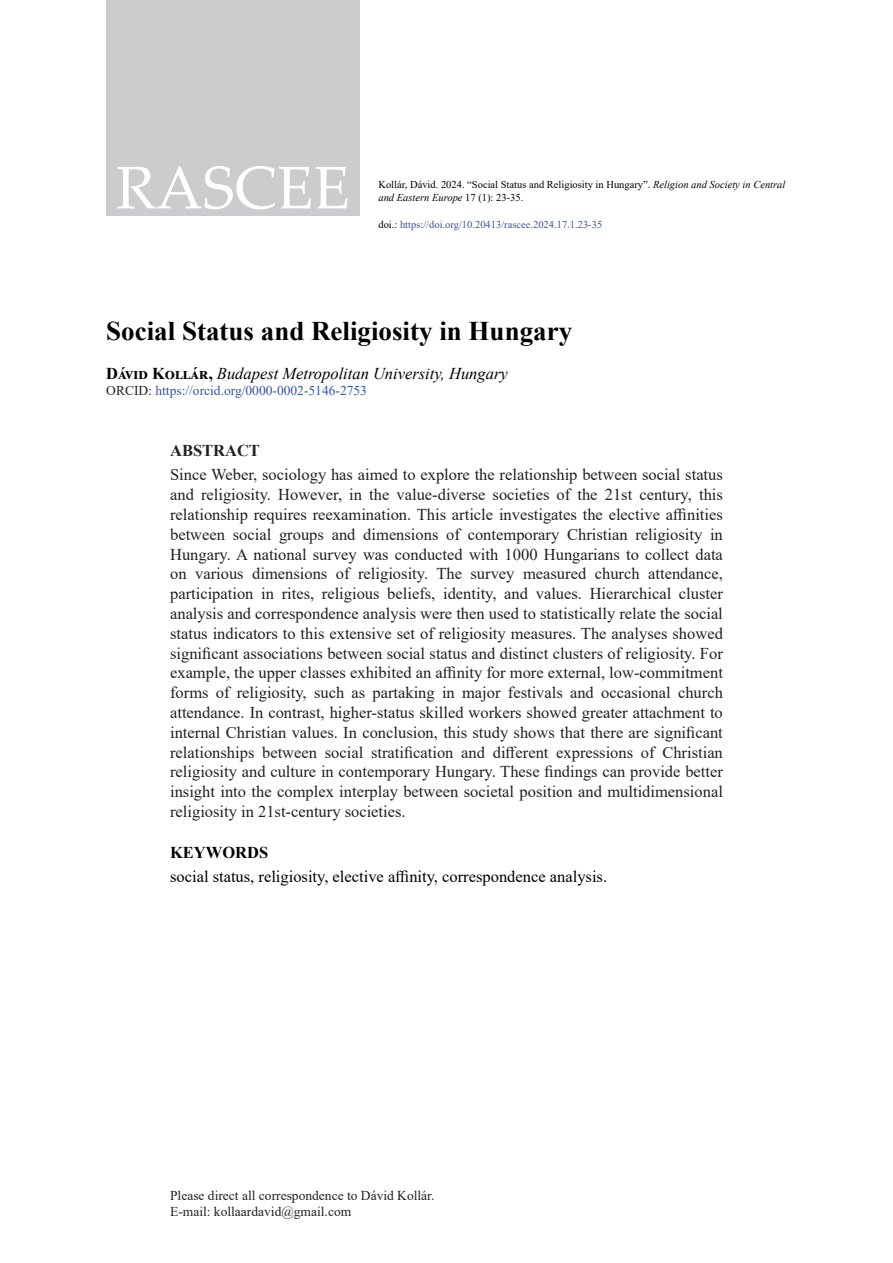
<style>
.page{position:relative;width:893px;height:1263px;background:#fff}
.page>*{position:absolute;margin:0;border:0;box-sizing:border-box;transform-origin:0 0}
.t1{font:60px "Palatino Linotype";color:#fff}
.t2{font:700 27px "Times New Roman";color:#000}
.t3{font:16.5px/19.8px "Times New Roman";color:#231f20;text-align:justify}
.t4{font:16.5px "Times New Roman";color:#000}
.t5{font:italic 16.5px "Times New Roman";color:#000}
.t6{font:700 16.5px "Times New Roman";color:#231f20}
.t7{font:700 16.5px "Times New Roman";color:#000}
.t8{font:13.5px/16.2px "Times New Roman";color:#231f20}
.t9{font:13.5px "Times New Roman";color:#3853a3}
.t10{font:10.5px/12.6px "Times New Roman";color:#000}
.t11{font:10.5px "Times New Roman";color:#3853a3}
.s1{font-style:italic}
.s2{color:#000}
.s3{font-weight:700;font-style:normal}
.s4{color:#231f20}
</style>
<div class="page">
<div style="left:106px;top:0;width:254px;height:215px;background:#cbccce"></div>
<h1 class="t1" style="left:116px;top:145px;width:236px">RASCEE</h1>
<p class="t10" style="left:378px;top:178px;width:408px">Kollár, Dávid. 2024. “Social Status and Religiosity in Hungary”. <span class="s1">Religion and Society in Central and Eastern Europe</span> 17 (1): 23-35.</p>
<p class="t11" style="left:378px;top:217px;width:225px"><span class="s2">doi.:</span> https://doi.org/10.20413/rascee.2024.17.1.23-35</p>
<h2 class="t2" style="left:106px;top:311px;width:467px">Social Status and Religiosity in Hungary</h2>
<p class="t5" style="left:106px;top:362px;width:403px"><span class="s3">Dávid Kollár,</span> Budapest Metropolitan University, Hungary</p>
<p class="t9" style="left:106px;top:381px;width:262px"><span class="s4">ORCID:</span> https://orcid.org/0000-0002-5146-2753</p>
<p class="t6" style="left:170px;top:439px;width:91px">ABSTRACT</p>
<p class="t3" style="left:170px;top:464px;width:554px">Since Weber, sociology has aimed to explore the relationship between social status and religiosity. However, in the value-diverse societies of the 21st century, this relationship requires reexamination. This article investigates the elective affinities between social groups and dimensions of contemporary Christian religiosity in Hungary. A national survey was conducted with 1000 Hungarians to collect data on various dimensions of religiosity. The survey measured church attendance, participation in rites, religious beliefs, identity, and values. Hierarchical cluster analysis and correspondence analysis were then used to statistically relate the social status indicators to this extensive set of religiosity measures. The analyses showed significant associations between social status and distinct clusters of religiosity. For example, the upper classes exhibited an affinity for more external, low-commitment forms of religiosity, such as partaking in major festivals and occasional church attendance. In contrast, higher-status skilled workers showed greater attachment to internal Christian values. In conclusion, this study shows that there are significant relationships between social stratification and different expressions of Christian religiosity and culture in contemporary Hungary. These findings can provide better insight into the complex interplay between societal position and multidimensional religiosity in 21st-century societies.</p>
<p class="t7" style="left:170px;top:840px;width:100px">KEYWORDS</p>
<p class="t4" style="left:170px;top:865px;width:439px">social status, religiosity, elective affinity, correspondence analysis.</p>
<p class="t8" style="left:170px;top:1187px;width:266px">Please direct all correspondence to Dávid Kollár.<br>E-mail: kollaardavid@gmail.com</p>
</div>
